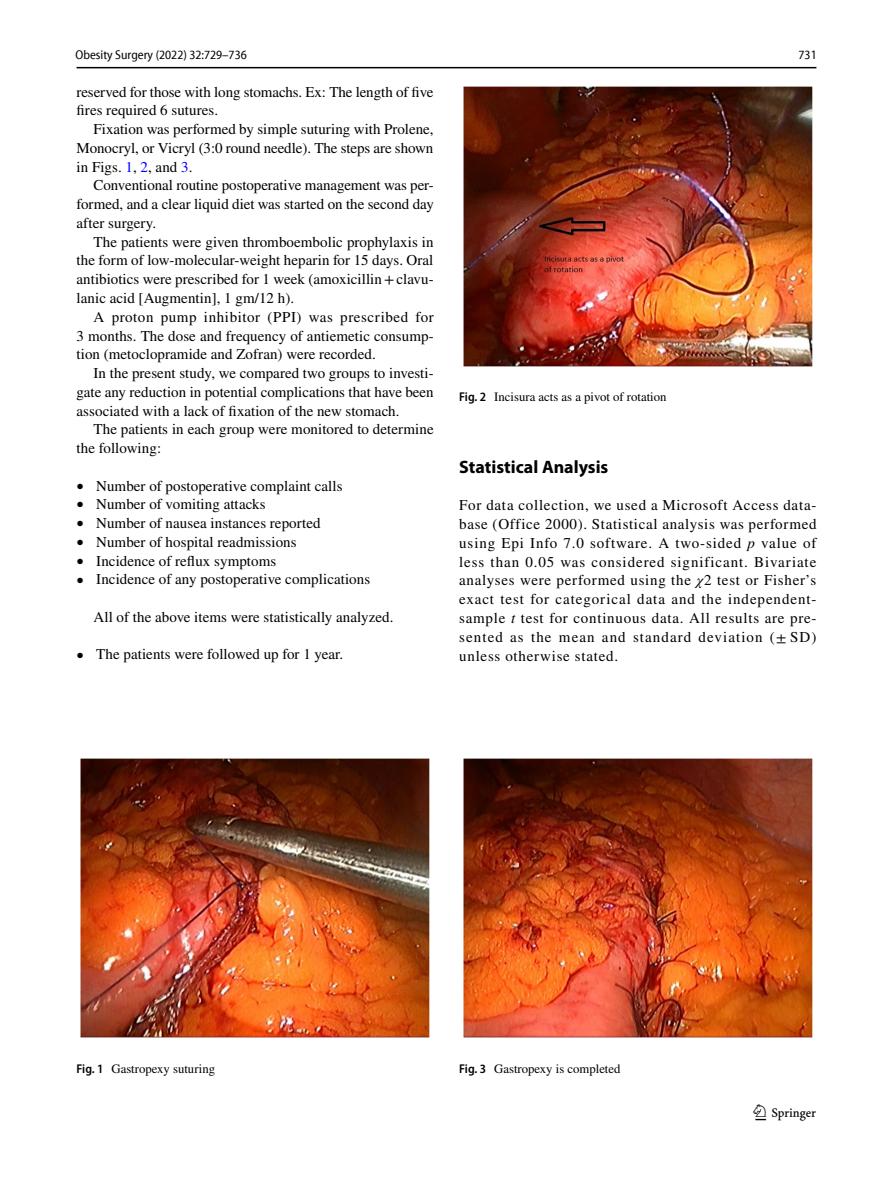
<style>
.page{position:relative;width:893px;height:1187px;background:#fff}
.page>*{position:absolute;margin:0;border:0;box-sizing:border-box;transform-origin:0 0}
.t1{font:22.5px "Springnew Regular 3";color:#000}
.t2{font:700 18px "Myriad Pro";color:#000}
.t3{font:15px/18.8px "STIX";letter-spacing:.005em;color:#000;text-align:justify}
.t4{font:12.75px "STIX";color:#000}
.t5{font:semi-condensed 12.75px "Myriad Pro Unic";color:#000}
.s1{color:#00f}
.s2{font-size:14.1px}
.s3{font-family:"Myriad Pro";font-weight:600;font-stretch:semi-condensed}
.s4{font-style:italic}
</style>
<div class="page">
<hr style="left:77px;top:67px;width:739px;height:1px;background:#000">
<img style="left:81px;top:758px;width:348px;height:279px">
<div style="left:459px;top:87px;width:357px;height:279px;background:linear-gradient(to bottom,#fff,#fff)"></div>
<img style="left:463px;top:87px;width:349px;height:279px">
<div style="left:459px;top:758px;width:357px;height:279px;background:linear-gradient(to bottom,#fff,#fff)"></div>
<img style="left:463px;top:758px;width:349px;height:279px">
<p class="t5" style="left:76px;top:50px;width:173px">Obesity Surgery (2022) 32:729–736</p>
<p class="t5" style="left:798px;top:50px;width:20px">731</p>
<p class="t3" style="left:77px;top:83px;width:359px">reserved for those with long stomachs. Ex: The length of five fires required 6 sutures.</p>
<p class="t3" style="left:77px;top:121px;width:359px;text-indent:17px">Fixation was performed by simple suturing with Prolene, Monocryl, or Vicryl (3:0 round needle). The steps are shown in Figs. <span class="s1">1</span>, <span class="s1">2</span>, and <span class="s1">3</span>.</p>
<p class="t3" style="left:77px;top:177px;width:359px;text-indent:17px">Conventional routine postoperative management was per&shy;formed, and a clear liquid diet was started on the second day after surgery.</p>
<p class="t3" style="left:77px;top:233px;width:359px;text-indent:17px">The patients were given thromboembolic prophylaxis in the form of low-molecular-weight heparin for 15 days. Oral antibiotics were prescribed for 1 week (amoxicillin+clavu&shy;lanic acid [Augmentin], 1 gm/12 h).</p>
<p class="t3" style="left:77px;top:308px;width:359px;text-indent:17px">A proton pump inhibitor (PPI) was prescribed for 3 months. The dose and frequency of antiemetic consump&shy;tion (metoclopramide and Zofran) were recorded.</p>
<p class="t3" style="left:77px;top:364px;width:359px;text-indent:17px">In the present study, we compared two groups to investi&shy;gate any reduction in potential complications that have been associated with a lack of fixation of the new stomach.</p>
<p class="t3" style="left:77px;top:421px;width:359px;text-indent:17px">The patients in each group were monitored to determine the following:</p>
<p class="t3" style="left:77px;top:477px;width:268px"><span class="s2">•</span> Number of postoperative complaint calls</p>
<p class="t3" style="left:77px;top:496px;width:191px"><span class="s2">•</span> Number of vomiting attacks</p>
<p class="t3" style="left:77px;top:514px;width:246px"><span class="s2">•</span> Number of nausea instances reported</p>
<p class="t3" style="left:77px;top:533px;width:222px"><span class="s2">•</span> Number of hospital readmissions</p>
<p class="t3" style="left:77px;top:552px;width:201px"><span class="s2">•</span> Incidence of reflux symptoms</p>
<p class="t3" style="left:77px;top:571px;width:295px"><span class="s2">•</span> Incidence of any postoperative complications</p>
<p class="t3" style="left:94px;top:608px;width:301px">All of the above items were statistically analyzed.</p>
<p class="t3" style="left:77px;top:646px;width:268px"><span class="s2">•</span> The patients were followed up for 1 year.</p>
<p class="t4" style="left:459px;top:388px;width:209px"><span class="s3">Fig. 2</span> Incisura acts as a pivot of rotation</p>
<p class="t2" style="left:459px;top:455px;width:151px">Statistical Analysis</p>
<p class="t3" style="left:459px;top:497px;width:359px">For data collection, we used a Microsoft Access data&shy;base (Office 2000). Statistical analysis was performed using Epi Info 7.0 software. A two-sided <span class="s4">p</span> value of less than 0.05 was considered significant. Bivariate analyses were performed using the <span class="s4">χ</span>2 test or Fisher’s exact test for categorical data and the independent&shy;sample <span class="s4">t</span> test for continuous data. All results are pre&shy;sented as the mean and standard deviation (± SD) unless otherwise stated.</p>
<p class="t4" style="left:77px;top:1059px;width:140px"><span class="s3">Fig. 1</span> Gastropexy suturing</p>
<p class="t4" style="left:459px;top:1059px;width:163px"><span class="s3">Fig. 3</span> Gastropexy is completed</p>
<h1 class="t1" style="left:755px;top:1104px;width:62px">1 3</h1>
</div>
